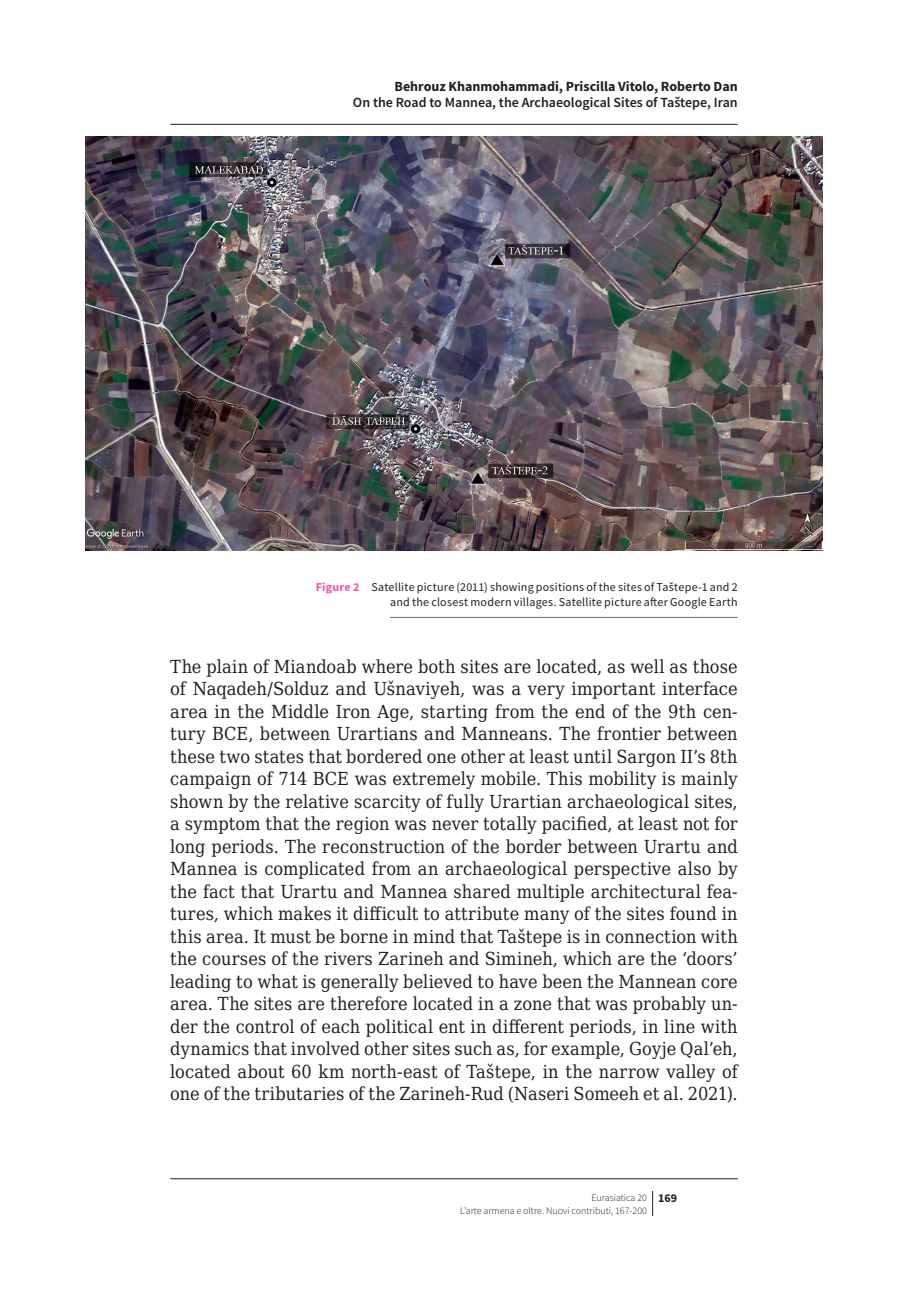
<style>
.page{position:relative;width:908px;height:1304px;background:#fff}
.page>*{position:absolute;margin:0;border:0;box-sizing:border-box;transform-origin:0 0}
.t1{font:18px/22.4px "DejaVu Serif Condensed";color:#231f20;text-align:justify}
.t2{font:600 14px "Source Sans Pro";color:#231f20}
.t3{font:700 14px "Source Sans Pro";color:#231f20}
.t4{font:12px/15px "Source Sans Pro";letter-spacing:.02em;color:#231f20;text-align:right}
.t5{font:300 10px/12.4px "Source Sans Pro";color:#231f20}
.s1{font-weight:700;color:#ef59a1}
.s2{font-weight:700;font-size:12px}
</style>
<div class="page">
<svg style="left:652px;top:1191px;width:1px;height:25px"></svg>
<hr style="left:390px;top:617px;width:347px;height:1px;background:#6c6d70">
<img style="left:85px;top:136px;width:737px;height:415px">
<hr style="left:170px;top:124px;width:567px;height:1px;background:#231f20">
<hr style="left:170px;top:1178px;width:567px;height:1px;background:#231f20">
<p class="t3" style="left:394px;top:77px;width:344px">Behrouz Khanmohammadi, Priscilla Vitolo, Roberto Dan</p>
<p class="t2" style="left:353px;top:94px;width:386px">On the Road to Mannea, the Archaeological Sites of Taštepe, Iran</p>
<p class="t4" style="left:315px;top:579px;width:423px"><span class="s1">Figure 2</span> Satellite picture (2011) showing positions of the sites of Taštepe‑1 and 2 and the closest modern villages. Satellite picture after Google Earth</p>
<p class="t1" style="left:170px;top:655px;width:569px">The plain of Miandoab where both sites are located, as well as those of Naqadeh/Solduz and Ušnaviyeh, was a very important interface area in the Middle Iron Age, starting from the end of the 9th cen‑ tury BCE, between Urartians and Manneans. The frontier between these two states that bordered one other at least until Sargon II’s 8th campaign of 714 BCE was extremely mobile. This mobility is mainly shown by the relative scarcity of fully Urartian archaeological sites, a symptom that the region was never totally pacified, at least not for long periods. The reconstruction of the border between Urartu and Mannea is complicated from an archaeological perspective also by the fact that Urartu and Mannea shared multiple architectural fea‑ tures, which makes it difficult to attribute many of the sites found in this area. It must be borne in mind that Taštepe is in connection with the courses of the rivers Zarineh and Simineh, which are the ‘doors’ leading to what is generally believed to have been the Mannean core area. The sites are therefore located in a zone that was probably un‑ der the control of each political ent in different periods, in line with dynamics that involved other sites such as, for example, Goyje Qal’eh, located about 60 km north‑east of Taštepe, in the narrow valley of one of the tributaries of the Zarineh‑Rud (Naseri Someeh et al. 2021).</p>
<p class="t5" style="left:460px;top:1191px;width:218px;text-indent:131px">Eurasiatica 20 <span class="s2">169<br></span>L’arte armena e oltre. Nuovi contributi, 167-200</p>
</div>
